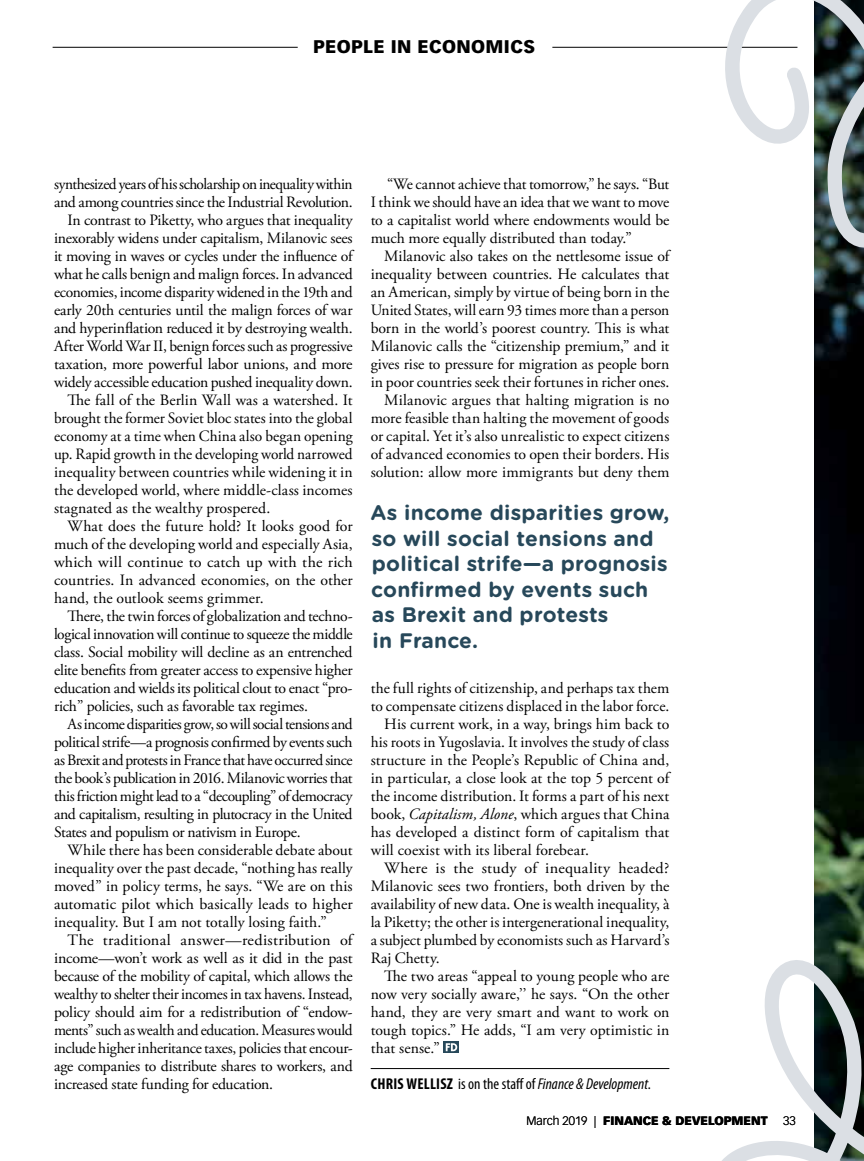
<style>
.page{position:relative;width:864px;height:1161px;background:#fff}
.page>*{position:absolute;margin:0;border:0;box-sizing:border-box;transform-origin:0 0}
.t1{font:700 21px/25.5px "Gotham Rounded";letter-spacing:.01em;color:#27485a}
.t2{font:900 18px "Vectora LT Std";letter-spacing:.02em;color:#000}
.t3{font:15.75px/18px "Adobe Garamond Pro";letter-spacing:-.005em;color:#000;text-align:justify}
.t4{font:15.75px "Adobe Garamond Pro";letter-spacing:-.025em;color:#000}
.t5{font:15.75px "Adobe Garamond Pro";letter-spacing:-.03em;color:#000}
.t6{font:15.75px "Adobe Garamond Pro";letter-spacing:.015em;color:#000}
.t7{font:italic condensed 15.75px "Myriad Pro";color:#000}
.t8{font:900 12px "Vectora LT Std";color:#000}
.t9{font:300 12px "Vectora LT Std";color:#000}
.s1{font-style:italic}
.s2{font-weight:700;font-style:normal}
.s3{font-style:normal}
.s4{font-weight:300}
</style>
<div class="page">
<hr style="left:53px;top:47px;width:245px;height:1px;background:#000">
<hr style="left:552px;top:47px;width:245px;height:1px;background:#000">
<hr style="left:371px;top:1068px;width:298px;height:1px;background:#000">
<svg style="left:444px;top:1042px;width:15px;height:11px"></svg>
<svg style="left:446px;top:1043px;width:11px;height:8px"></svg>
<img style="left:814px;top:261px;width:50px;height:678px">
<svg style="left:722px;top:939px;width:142px;height:222px"></svg>
<svg style="left:713px;top:0;width:151px;height:261px"></svg>
<p class="t2" style="left:313px;top:36px;width:223px">PEOPLE IN ECONOMICS</p>
<p class="t4" style="left:54px;top:175px;width:300px">synthesized years of his scholarship on inequality within</p>
<p class="t4" style="left:54px;top:193px;width:300px">and among countries since the Industrial Revolution.</p>
<p class="t3" style="left:67px;top:212px;width:287px">In contrast to Piketty, who argues that inequality</p>
<p class="t3" style="left:54px;top:230px;width:300px">inexorably widens under capitalism, Milanovic sees</p>
<p class="t3" style="left:54px;top:248px;width:300px">it moving in waves or cycles under the influence of</p>
<p class="t3" style="left:54px;top:266px;width:300px">what he calls benign and malign forces. In advanced</p>
<p class="t3" style="left:54px;top:284px;width:300px">economies, income disparity widened in the 19th and</p>
<p class="t3" style="left:54px;top:302px;width:300px">early 20th centuries until the malign forces of war</p>
<p class="t3" style="left:54px;top:320px;width:300px">and hyperinflation reduced it by destroying wealth.</p>
<p class="t4" style="left:54px;top:337px;width:300px">After World War II, benign forces such as progressive</p>
<p class="t3" style="left:54px;top:356px;width:300px">taxation, more powerful labor unions, and more</p>
<p class="t3" style="left:54px;top:374px;width:300px">widely accessible education pushed inequality down.</p>
<p class="t3" style="left:68px;top:392px;width:287px">The fall of the Berlin Wall was a watershed. It</p>
<p class="t3" style="left:54px;top:410px;width:300px">brought the former Soviet bloc states into the global</p>
<p class="t3" style="left:54px;top:428px;width:300px">economy at a time when China also began opening</p>
<p class="t3" style="left:54px;top:446px;width:300px">up. Rapid growth in the developing world narrowed</p>
<p class="t3" style="left:54px;top:464px;width:300px">inequality between countries while widening it in</p>
<p class="t3" style="left:54px;top:482px;width:300px">the developed world, where middle-class incomes</p>
<p class="t3" style="left:54px;top:500px;width:218px">stagnated as the wealthy prospered.</p>
<p class="t3" style="left:68px;top:518px;width:287px">What does the future hold? It looks good for</p>
<p class="t3" style="left:54px;top:536px;width:300px">much of the developing world and especially Asia,</p>
<p class="t6" style="left:54px;top:553px;width:300px">which will continue to catch up with the rich</p>
<p class="t3" style="left:54px;top:572px;width:300px">countries. In advanced economies, on the other</p>
<p class="t3" style="left:54px;top:590px;width:211px">hand, the outlook seems grimmer.</p>
<p class="t3" style="left:68px;top:608px;width:287px">There, the twin forces of globalization and techno-</p>
<p class="t3" style="left:54px;top:626px;width:300px">logical innovation will continue to squeeze the middle</p>
<p class="t3" style="left:54px;top:644px;width:300px">class. Social mobility will decline as an entrenched</p>
<p class="t3" style="left:54px;top:662px;width:300px">elite benefits from greater access to expensive higher</p>
<p class="t3" style="left:54px;top:680px;width:300px">education and wields its political clout to enact “pro-</p>
<p class="t3" style="left:54px;top:698px;width:256px">rich” policies, such as favorable tax regimes.</p>
<p class="t5" style="left:68px;top:715px;width:287px">As income disparities grow, so will social tensions and</p>
<p class="t4" style="left:54px;top:733px;width:300px">political strife—a prognosis confirmed by events such</p>
<p class="t4" style="left:54px;top:751px;width:300px">as Brexit and protests in France that have occurred since</p>
<p class="t5" style="left:54px;top:769px;width:300px">the book’s publication in 2016. Milanovic worries that</p>
<p class="t5" style="left:54px;top:787px;width:300px">this friction might lead to a “decoupling” of democracy</p>
<p class="t4" style="left:54px;top:805px;width:300px">and capitalism, resulting in plutocracy in the United</p>
<p class="t4" style="left:54px;top:823px;width:248px">States and populism or nativism in Europe.</p>
<p class="t3" style="left:68px;top:842px;width:287px">While there has been considerable debate about</p>
<p class="t3" style="left:54px;top:860px;width:300px">inequality over the past decade, “nothing has really</p>
<p class="t3" style="left:54px;top:878px;width:300px">moved” in policy terms, he says. “We are on this</p>
<p class="t3" style="left:54px;top:896px;width:300px">automatic pilot which basically leads to higher</p>
<p class="t3" style="left:54px;top:914px;width:274px">inequality. But I am not totally losing faith.”</p>
<p class="t6" style="left:68px;top:931px;width:287px">The traditional answer—redistribution of</p>
<p class="t3" style="left:54px;top:950px;width:300px">income—won’t work as well as it did in the past</p>
<p class="t3" style="left:54px;top:968px;width:300px">because of the mobility of capital, which allows the</p>
<p class="t3" style="left:54px;top:986px;width:300px">wealthy to shelter their incomes in tax havens. Instead,</p>
<p class="t3" style="left:54px;top:1004px;width:300px">policy should aim for a redistribution of “endow-</p>
<p class="t4" style="left:54px;top:1021px;width:300px">ments” such as wealth and education. Measures would</p>
<p class="t3" style="left:54px;top:1040px;width:300px">include higher inheritance taxes, policies that encour-</p>
<p class="t3" style="left:54px;top:1058px;width:300px">age companies to distribute shares to workers, and</p>
<p class="t3" style="left:54px;top:1076px;width:221px">increased state funding for education.</p>
<p class="t3" style="left:371px;top:176px;width:300px;text-indent:16px">“We cannot achieve that tomorrow,” he says. “But I think we should have an idea that we want to move to a capitalist world where endowments would be much more equally distributed than today.”</p>
<p class="t3" style="left:371px;top:248px;width:300px;text-align:right">Milanovic also takes on the nettlesome issue of inequality between countries. He calculates that an American, simply by virtue of being born in the United States, will earn 93 times more than a person born in the world’s poorest country. This is what Milanovic calls the “citizenship premium,” and it gives rise to pressure for migration as people born in poor countries seek their fortunes in richer ones.<br>Milanovic argues that halting migration is no more feasible than halting the movement of goods or capital. Yet it’s also unrealistic to expect citizens of advanced economies to open their borders. His solution: allow more immigrants but deny them</p>
<h1 class="t1" style="left:371px;top:499px;width:300px">As income disparities grow, so will social tensions and political strife—a prognosis confirmed by events such as Brexit and protests<br>in France.</h1>
<p class="t3" style="left:371px;top:680px;width:300px">the full rights of citizenship, and perhaps tax them</p>
<p class="t3" style="left:371px;top:698px;width:300px">to compensate citizens displaced in the labor force.</p>
<p class="t3" style="left:384px;top:716px;width:287px">His current work, in a way, brings him back to</p>
<p class="t3" style="left:371px;top:734px;width:300px">his roots in Yugoslavia. It involves the study of class</p>
<p class="t3" style="left:371px;top:752px;width:300px">structure in the People’s Republic of China and,</p>
<p class="t3" style="left:371px;top:770px;width:300px">in particular, a close look at the top 5 percent of</p>
<p class="t3" style="left:371px;top:788px;width:300px">the income distribution. It forms a part of his next</p>
<p class="t3" style="left:371px;top:806px;width:300px">book, <span class="s1">Capitalism, Alone</span>, which argues that China</p>
<p class="t3" style="left:371px;top:824px;width:300px">has developed a distinct form of capitalism that</p>
<p class="t3" style="left:371px;top:842px;width:220px">will coexist with its liberal forebear.</p>
<p class="t6" style="left:384px;top:859px;width:287px">Where is the study of inequality headed?</p>
<p class="t3" style="left:371px;top:878px;width:300px">Milanovic sees two frontiers, both driven by the</p>
<p class="t3" style="left:371px;top:896px;width:300px">availability of new data. One is wealth inequality, à</p>
<p class="t3" style="left:371px;top:914px;width:300px">la Piketty; the other is intergenerational inequality,</p>
<p class="t3" style="left:371px;top:932px;width:300px">a subject plumbed by economists such as Harvard’s</p>
<p class="t3" style="left:371px;top:950px;width:71px">Raj Chetty.</p>
<p class="t3" style="left:384px;top:968px;width:287px">The two areas “appeal to young people who are</p>
<p class="t3" style="left:371px;top:986px;width:300px">now very socially aware,’’ he says. “On the other</p>
<p class="t3" style="left:371px;top:1004px;width:300px">hand, they are very smart and want to work on</p>
<p class="t3" style="left:371px;top:1022px;width:300px">tough topics.” He adds, “I am very optimistic in</p>
<p class="t3" style="left:371px;top:1040px;width:71px">that sense.”</p>
<p class="t7" style="left:371px;top:1075px;width:282px"><span class="s2">CHRIS WELLISZ</span> <span class="s3">is on the staff of</span> Finance &amp; Development<span class="s3">.</span></p>
<p class="t8" style="left:527px;top:1113px;width:243px"><span class="s4">March 2019 |</span> FINANCE &amp; DEVELOPMENT</p>
<p class="t9" style="left:783px;top:1114px;width:14px">33</p>
</div>
